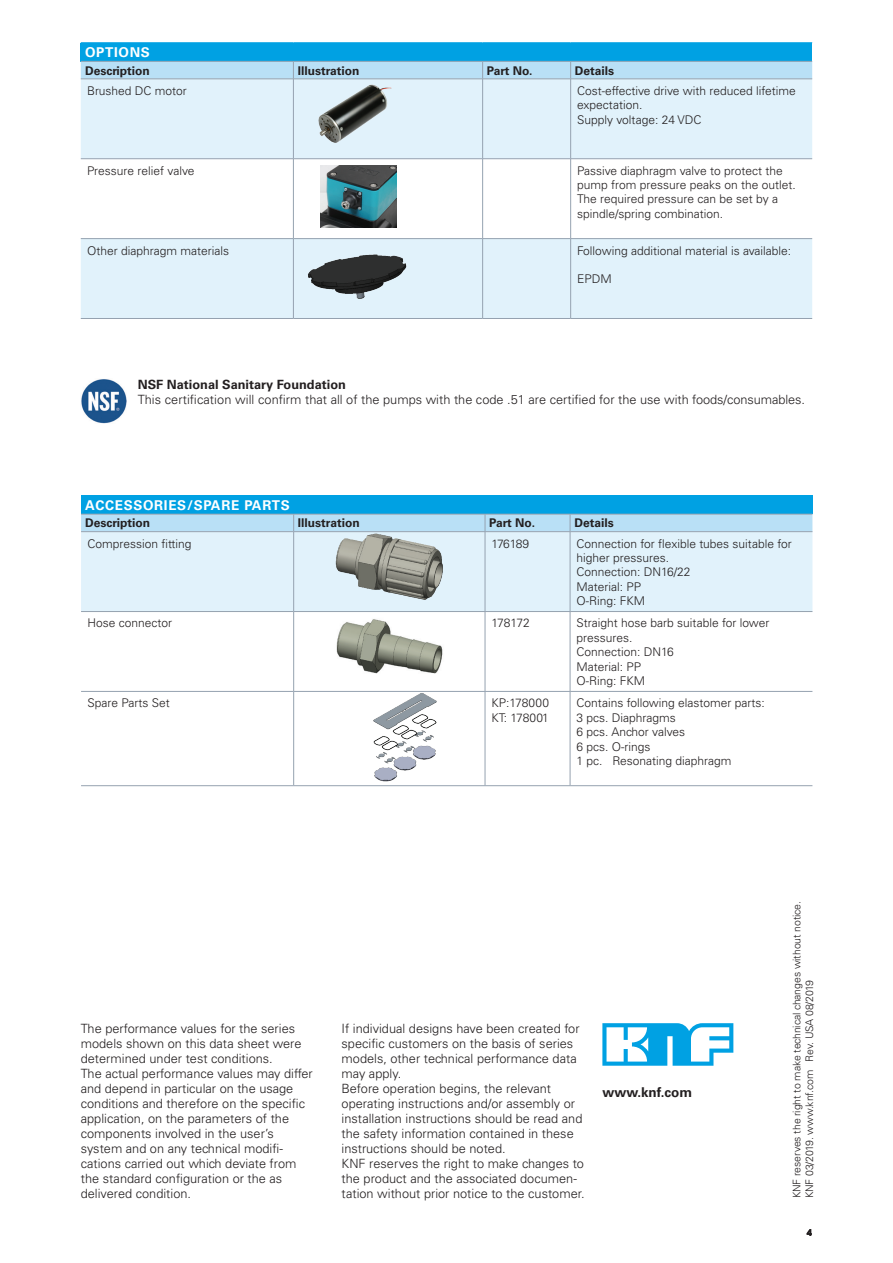
<style>
.page{position:relative;width:893px;height:1263px;background:#fff}
.page>*{position:absolute;margin:0;border:0;box-sizing:border-box;transform-origin:0 0}
.t1{font:700 13.5px "Univers";letter-spacing:.05em;color:#fff}
.t2{font:700 13.5px "Univers";color:#231f20}
.t3{font:300 12.75px/15px "Univers";color:#231f20}
.t4{font:700 12.75px "Univers";color:#231f20}
.t5{font:300 12px/14.4px "Univers";color:#231f20}
.t6{font:700 12px "Univers";color:#231f20}
.t7{font:300 10.5px/12.6px "Univers";letter-spacing:-.01em;color:#231f20}
.t8{font:700 9.75px "Arial";color:#231f20}
</style>
<div class="page">
<div style="left:81px;top:43px;width:731px;height:18px;background:#00a1e3"></div>
<svg style="left:81px;top:80px;width:731px;height:238px;fill:#e1f2fb"></svg>
<hr style="left:81px;top:42px;width:212px;height:1px;background:#00a1e3">
<hr style="left:293px;top:42px;width:190px;height:1px;background:#00a1e3">
<hr style="left:483px;top:42px;width:88px;height:1px;background:#00a1e3">
<hr style="left:571px;top:42px;width:241px;height:1px;background:#00a1e3">
<svg style="left:81px;top:61px;width:731px;height:18px;background:#b5daef"></svg>
<hr style="left:81px;top:238px;width:212px;height:1px;background:#95a2b0">
<hr style="left:293px;top:238px;width:190px;height:1px;background:#95a2b0">
<hr style="left:483px;top:238px;width:88px;height:1px;background:#95a2b0">
<hr style="left:571px;top:238px;width:241px;height:1px;background:#95a2b0">
<hr style="left:81px;top:318px;width:212px;height:1px;background:#95a2b0">
<hr style="left:483px;top:318px;width:88px;height:1px;background:#95a2b0">
<hr style="left:571px;top:318px;width:241px;height:1px;background:#95a2b0">
<hr style="left:81px;top:79px;width:212px;height:1px;background:#95a2b0">
<hr style="left:483px;top:79px;width:88px;height:1px;background:#95a2b0">
<hr style="left:571px;top:79px;width:241px;height:1px;background:#95a2b0">
<hr style="left:81px;top:158px;width:212px;height:1px;background:#95a2b0">
<hr style="left:293px;top:158px;width:190px;height:1px;background:#95a2b0">
<hr style="left:483px;top:158px;width:88px;height:1px;background:#95a2b0">
<hr style="left:571px;top:158px;width:241px;height:1px;background:#95a2b0">
<hr style="left:293px;top:79px;width:190px;height:1px;background:#95a2b0">
<hr style="left:293px;top:79px;width:1px;height:80px;background:#95a2b0">
<hr style="left:482px;top:79px;width:1px;height:80px;background:#95a2b0">
<hr style="left:570px;top:79px;width:1px;height:80px;background:#95a2b0">
<hr style="left:293px;top:159px;width:1px;height:79px;background:#95a2b0">
<hr style="left:482px;top:159px;width:1px;height:79px;background:#95a2b0">
<hr style="left:570px;top:159px;width:1px;height:79px;background:#95a2b0">
<hr style="left:293px;top:239px;width:1px;height:79px;background:#95a2b0">
<hr style="left:482px;top:239px;width:1px;height:79px;background:#95a2b0">
<hr style="left:570px;top:239px;width:1px;height:79px;background:#95a2b0">
<hr style="left:293px;top:318px;width:190px;height:1px;background:#95a2b0">
<svg style="left:602px;top:1023px;width:131px;height:43px"></svg>
<img style="left:81px;top:379px;width:45px;height:45px">
<div style="left:81px;top:495px;width:731px;height:19px;background:#00a1e3"></div>
<div style="left:81px;top:532px;width:731px;height:79px;background:#e1f2fb"></div>
<div style="left:81px;top:514px;width:731px;height:17px;background:#b9e0f6"></div>
<hr style="left:293px;top:612px;width:1px;height:79px;background:#95a2b0">
<hr style="left:485px;top:612px;width:1px;height:79px;background:#95a2b0">
<hr style="left:570px;top:612px;width:1px;height:79px;background:#95a2b0">
<hr style="left:293px;top:692px;width:1px;height:93px;background:#95a2b0">
<hr style="left:485px;top:692px;width:1px;height:93px;background:#95a2b0">
<hr style="left:570px;top:692px;width:1px;height:93px;background:#95a2b0">
<hr style="left:81px;top:691px;width:213px;height:1px;background:#95a2b0">
<hr style="left:294px;top:691px;width:191px;height:1px;background:#95a2b0">
<hr style="left:485px;top:691px;width:85px;height:1px;background:#95a2b0">
<hr style="left:570px;top:691px;width:242px;height:1px;background:#95a2b0">
<hr style="left:81px;top:785px;width:213px;height:1px;background:#95a2b0">
<hr style="left:294px;top:785px;width:191px;height:1px;background:#95a2b0">
<hr style="left:485px;top:785px;width:85px;height:1px;background:#95a2b0">
<hr style="left:570px;top:785px;width:242px;height:1px;background:#95a2b0">
<hr style="left:81px;top:531px;width:213px;height:1px;background:#95a2b0">
<hr style="left:294px;top:531px;width:191px;height:1px;background:#95a2b0">
<hr style="left:485px;top:531px;width:85px;height:1px;background:#95a2b0">
<hr style="left:570px;top:531px;width:242px;height:1px;background:#95a2b0">
<hr style="left:293px;top:532px;width:1px;height:79px;background:#95a2b0">
<hr style="left:485px;top:532px;width:1px;height:79px;background:#95a2b0">
<hr style="left:570px;top:532px;width:1px;height:79px;background:#95a2b0">
<hr style="left:81px;top:611px;width:213px;height:1px;background:#95a2b0">
<hr style="left:294px;top:611px;width:191px;height:1px;background:#95a2b0">
<hr style="left:485px;top:611px;width:85px;height:1px;background:#95a2b0">
<hr style="left:570px;top:611px;width:242px;height:1px;background:#95a2b0">
<img style="left:334px;top:531px;width:112px;height:73px">
<img style="left:336px;top:619px;width:107px;height:55px">
<img style="left:320px;top:166px;width:76px;height:61px">
<img style="left:313px;top:80px;width:90px;height:76px">
<img style="left:298px;top:245px;width:120px;height:63px">
<img style="left:366px;top:693px;width:76px;height:93px">
<p class="t1" style="left:85px;top:44px;width:66px">OPTIONS</p>
<p class="t6" style="left:85px;top:63px;width:66px">Description</p>
<p class="t6" style="left:298px;top:63px;width:63px">Illustration</p>
<p class="t6" style="left:487px;top:63px;width:47px">Part No.</p>
<p class="t6" style="left:575px;top:63px;width:41px">Details</p>
<p class="t5" style="left:87px;top:83px;width:101px">Brushed DC motor</p>
<p class="t5" style="left:577px;top:83px;width:220px">Cost-effective drive with reduced lifetime expectation.<br>Supply voltage: 24 VDC</p>
<p class="t5" style="left:87px;top:163px;width:109px">Pressure relief valve</p>
<p class="t5" style="left:577px;top:163px;width:220px">Passive diaphragm valve to protect the pump from pressure peaks on the outlet.<br>The required pressure can be set by a spindle/spring combination.</p>
<p class="t5" style="left:87px;top:243px;width:144px">Other diaphragm materials</p>
<p class="t5" style="left:577px;top:243px;width:216px">Following additional material is available:</p>
<p class="t5" style="left:577px;top:272px;width:36px">EPDM</p>
<p class="t4" style="left:138px;top:377px;width:210px">NSF National Sanitary Foundation</p>
<p class="t3" style="left:138px;top:392px;width:669px">This certification will confirm that all of the pumps with the code .51 are certified for the use with foods/consumables.</p>
<p class="t1" style="left:85px;top:497px;width:206px">ACCESSORIES/SPARE PARTS</p>
<p class="t6" style="left:85px;top:516px;width:66px">Description</p>
<p class="t6" style="left:298px;top:516px;width:63px">Illustration</p>
<p class="t6" style="left:489px;top:516px;width:47px">Part No.</p>
<p class="t6" style="left:574px;top:516px;width:41px">Details</p>
<p class="t5" style="left:87px;top:536px;width:106px">Compression fitting</p>
<p class="t5" style="left:491px;top:536px;width:39px">176189</p>
<p class="t5" style="left:576px;top:536px;width:217px">Connection for flexible tubes suitable for higher pressures.<br>Connection: DN16/22<br>Material: PP<br>O-Ring: FKM</p>
<p class="t5" style="left:87px;top:616px;width:86px">Hose connector</p>
<p class="t5" style="left:491px;top:616px;width:40px">178172</p>
<p class="t5" style="left:576px;top:616px;width:194px">Straight hose barb suitable for lower pressures.<br>Connection: DN16<br>Material: PP<br>O-Ring: FKM</p>
<p class="t5" style="left:87px;top:696px;width:84px">Spare Parts Set</p>
<p class="t5" style="left:491px;top:696px;width:59px">KP:178000<br>KT: 178001</p>
<p class="t5" style="left:576px;top:696px;width:190px">Contains following elastomer parts:<br>3 pcs. Diaphragms<br>6 pcs. Anchor valves<br>6 pcs. O-rings<br>1 pc. Resonating diaphragm</p>
<p class="t3" style="left:81px;top:1021px;width:234px">The performance values for the series models shown on this data sheet were determined under test conditions.<br>The actual performance values may differ and depend in particular on the usage conditions and therefore on the specific application, on the parameters of the components involved in the user’s system and on any technical modifi&shy;cations carried out which deviate from the standard configuration or the as delivered condition.</p>
<p class="t3" style="left:342px;top:1021px;width:245px">If individual designs have been created for specific customers on the basis of series models, other technical performance data may apply.<br>Before operation begins, the relevant operating instructions and/or assembly or installation instructions should be read and the safety information contained in these instructions should be noted.<br>KNF reserves the right to make changes to the product and the associated documen&shy;tation without prior notice to the customer.</p>
<p class="t2" style="left:602px;top:1084px;width:91px">www.knf.com</p>
<p class="t7" style="left:790px;top:1198px;width:299px;rotate:-90deg">KNF reserves the right to make technical changes without notice.<br>KNF 03/2019. www.knf.com Rev. USA 08/2019</p>
<p class="t8" style="left:807px;top:1226px;width:7px">4</p>
</div>
